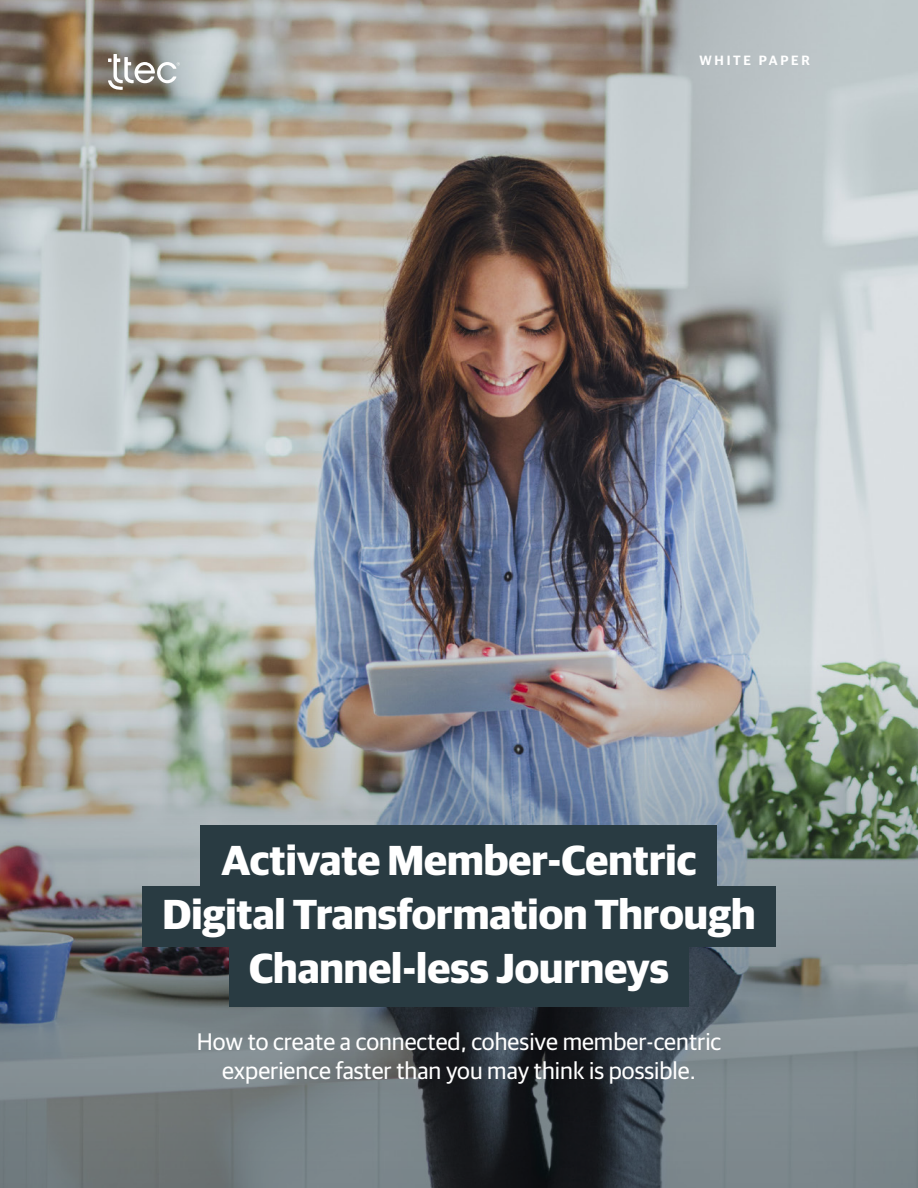
<style>
.page{position:relative;width:918px;height:1188px;background:#fff}
.page>*{position:absolute;margin:0;border:0;box-sizing:border-box;transform-origin:0 0}
.t1{font:700 42px/54px "Guardian Sans";color:#fff;text-align:center}
.t2{font:24px/28.8px "Guardian Sans";color:#fff;text-align:center}
.t3{font:600 13.5px "Guardian Sans";letter-spacing:.2em;color:#fff}
</style>
<div class="page">
<img style="left:0;top:0;width:918px;height:664px">
<img style="left:0;top:664px;width:918px;height:524px">
<div style="left:142px;top:886px;width:634px;height:61px;background:#293b42"></div>
<div style="left:201px;top:826px;width:516px;height:60px;background:#293b42"></div>
<div style="left:229px;top:947px;width:460px;height:60px;background:#293b42"></div>
<svg style="left:108px;top:54px;width:72px;height:36px"></svg>
<p class="t3" style="left:700px;top:50px;width:112px">WHITE PAPER</p>
<p class="t1" style="left:162px;top:830px;width:595px">Activate Member-Centric<br>Digital Transformation Through<br>Channel-less Journeys</p>
<p class="t2" style="left:197px;top:1026px;width:526px">How to create a connected, cohesive member-centric experience faster than you may think is possible.</p>
</div>
